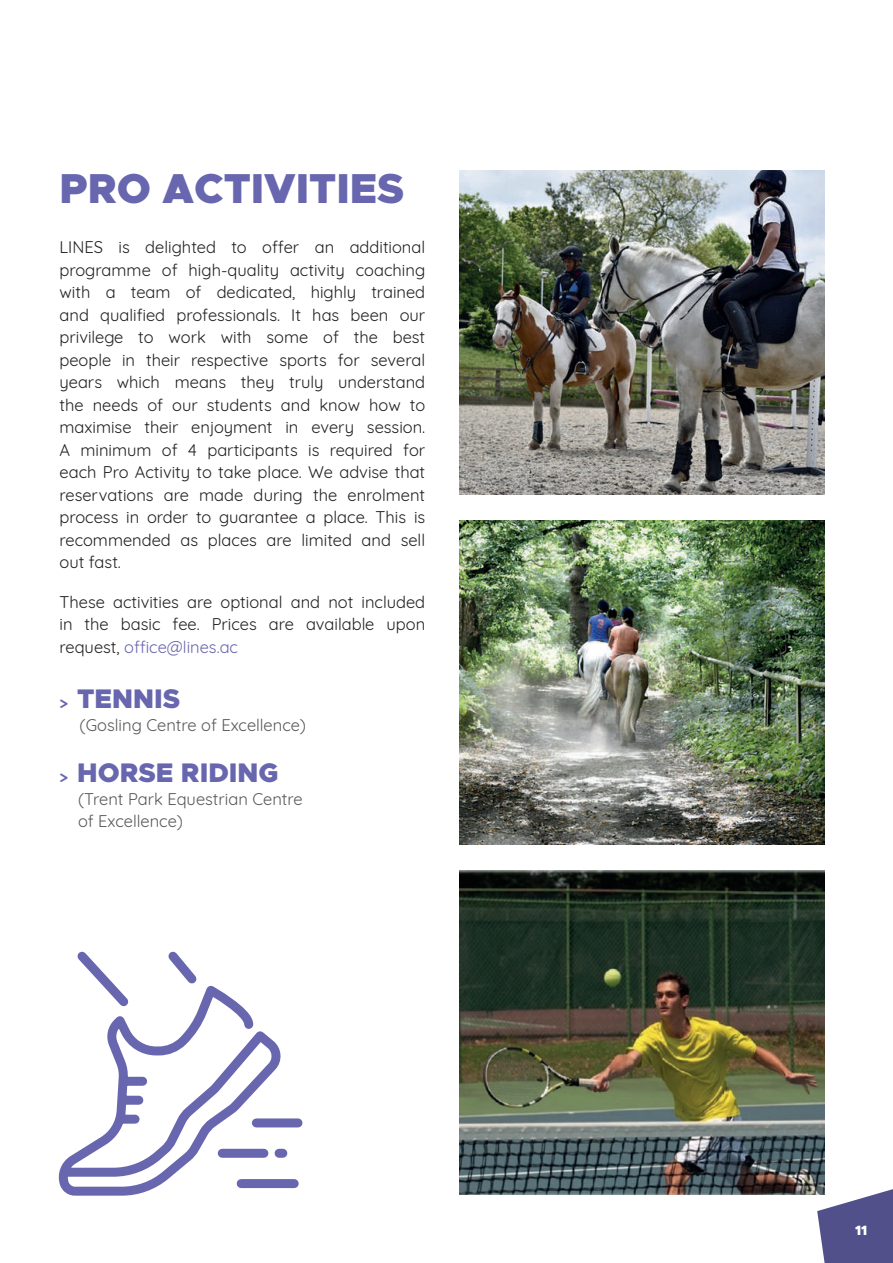
<style>
.page{position:relative;width:893px;height:1263px;background:#fff}
.page>*{position:absolute;margin:0;border:0;box-sizing:border-box;transform-origin:0 0}
.t1{font:900 42px "Metropolis";color:#6766ae}
.t2{font:900 27px "Metropolis";color:#6766ae}
.t3{font:16.5px/22.5px "Quicksand";color:#231f20;text-align:justify}
.t4{font:16.5px/22.5px "Quicksand";color:#57585a}
.t5{font:900 13.5px "Metropolis";color:#fff}
.s1{color:#6766ae}
.s2{font-family:"Quicksand";font-weight:700;font-size:16.5px}
</style>
<div class="page">
<svg style="left:817px;top:1189px;width:76px;height:74px"></svg>
<img style="left:459px;top:170px;width:366px;height:325px">
<img style="left:459px;top:520px;width:366px;height:325px">
<img style="left:459px;top:870px;width:366px;height:325px">
<svg style="left:58px;top:951px;width:245px;height:245px"></svg>
<h1 class="t1" style="left:60px;top:162px;width:346px">PRO ACTIVITIES</h1>
<p class="t3" style="left:60px;top:234px;width:367px">LINES is delighted to offer an additional programme of high-quality activity coaching with a team of dedicated, highly trained and qualified professionals. It has been our privilege to work with some of the best people in their respective sports for several years which means they truly understand the needs of our students and know how to maximise their enjoyment in every session.<br>A minimum of 4 participants is required for each Pro Activity to take place. We advise that reservations are made during the enrolment process in order to guarantee a place. This is recommended as places are limited and sell out fast.</p>
<p class="t3" style="left:60px;top:589px;width:367px">These activities are optional and not included in the basic fee. Prices are available upon request, <span class="s1">office@lines.ac</span></p>
<h2 class="t2" style="left:60px;top:681px;width:122px"><span class="s2">&gt;</span> TENNIS</h2>
<p class="t4" style="left:80px;top:712px;width:228px">(Gosling Centre of Excellence)</p>
<h2 class="t2" style="left:60px;top:755px;width:220px"><span class="s2">&gt;</span> HORSE RIDING</h2>
<p class="t4" style="left:78px;top:786px;width:226px">(Trent Park Equestrian Centre of Excellence)</p>
<p class="t5" style="left:855px;top:1221px;width:14px">11</p>
</div>
